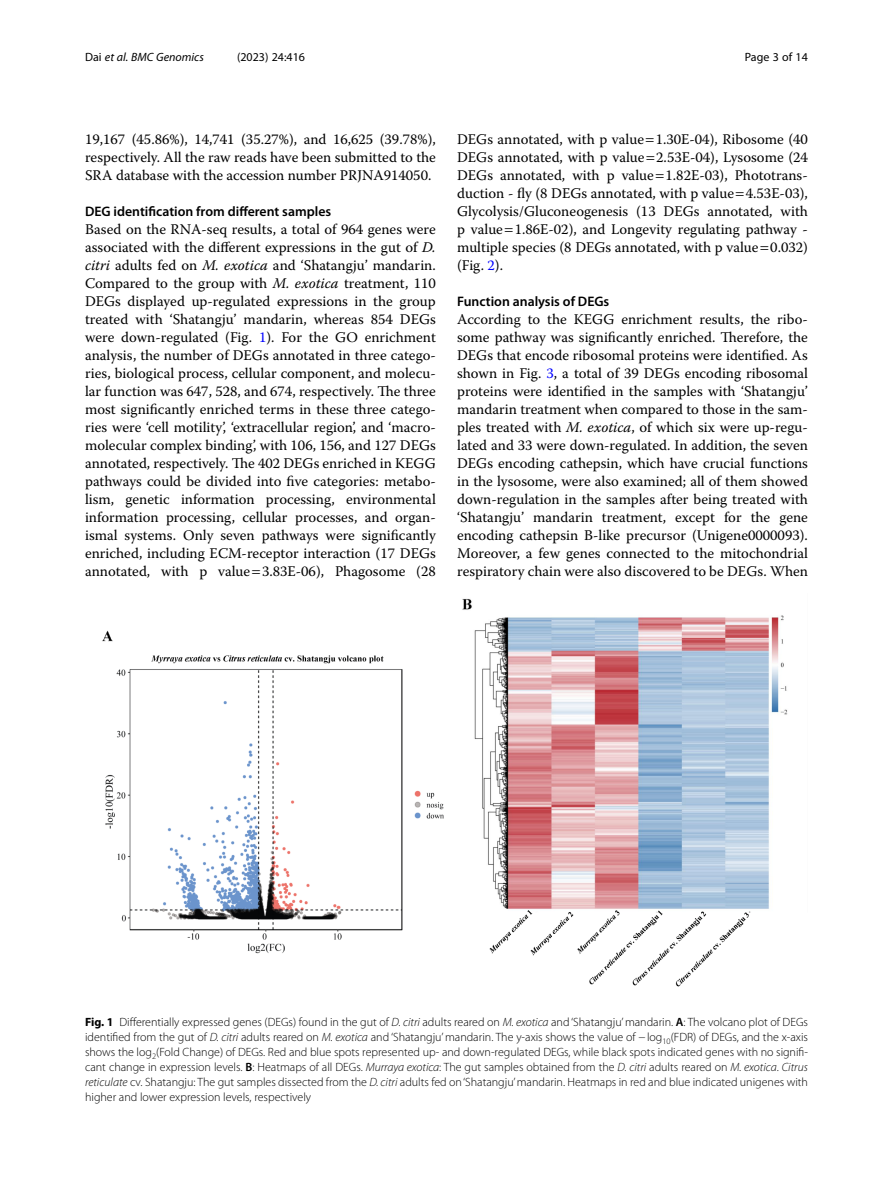
<style>
.page{position:relative;width:893px;height:1191px;background:#fff}
.page>*{position:absolute;margin:0;border:0;box-sizing:border-box;transform-origin:0 0}
.Body_Text{font:14.7px/18px "Warnock Pro";color:#000;text-align:justify}
.Head_2{font:600 13.8px "Myriad Pro";color:#000}
.Figure_Caption{font:300 12px/15px "Myriad Pro";color:#000;text-align:justify}
.t1{font:12px "Myriad Pro";color:#000}
.t2{font:italic 12px "Myriad Pro";color:#000}
.s1{font-style:normal}
.s2{font-style:italic}
.s3{color:#00f}
.s4{font-weight:700}
.s5{font-weight:600}
</style>
<div class="page">
<img style="left:102px;top:598px;width:686px;height:389px">
<p class="t2" style="left:85px;top:50px;width:120px"><span class="s1">Dai</span> et al. BMC Genomics</p>
<p class="t1" style="left:237px;top:50px;width:70px">(2023) 24:416</p>
<p class="t1" style="left:745px;top:50px;width:65px">Page 3 of 14</p>
<p class="Body_Text" style="left:85px;top:130px;width:352px">19,167 (45.86%), 14,741 (35.27%), and 16,625 (39.78%), respectively. All the raw reads have been submitted to the SRA database with the accession number PRJNA914050.</p>
<p class="Head_2" style="left:85px;top:203px;width:248px">DEG identification from different samples</p>
<p class="Body_Text" style="left:85px;top:220px;width:352px">Based on the RNA-seq results, a total of 964 genes were associated with the different expressions in the gut of <span class="s2">D. citri</span> adults fed on <span class="s2">M. exotica</span> and ‘Shatangju’ mandarin.<br>Compared to the group with <span class="s2">M. exotica</span> treatment, 110<br>DEGs displayed up-regulated expressions in the group treated with ‘Shatangju’ mandarin, whereas 854 DEGs were down-regulated (Fig. <span class="s3">1</span>). For the GO enrichment analysis, the number of DEGs annotated in three catego&shy;ries, biological process, cellular component, and molecu&shy;lar function was 647, 528, and 674, respectively. The three most significantly enriched terms in these three catego&shy;ries were ‘cell motility’, ‘extracellular region’, and ‘macro&shy;molecular complex binding’, with 106, 156, and 127 DEGs annotated, respectively. The 402 DEGs enriched in KEGG pathways could be divided into five categories: metabo&shy;lism, genetic information processing, environmental information processing, cellular processes, and organ&shy;ismal systems. Only seven pathways were significantly enriched, including ECM-receptor interaction (17 DEGs annotated, with p value 3.83E-06), Phagosome (28</p>
<p class="Body_Text" style="left:457px;top:130px;width:352px">DEGs annotated, with p value 1.30E-04), Ribosome (40<br>DEGs annotated, with p value 2.53E-04), Lysosome (24<br>DEGs annotated, with p value 1.82E-03), Phototrans&shy;duction - fly (8 DEGs annotated, with p value 4.53E-03), Glycolysis/Gluconeogenesis (13 DEGs annotated, with p value 1.86E-02), and Longevity regulating pathway - multiple species (8 DEGs annotated, with p value 0.032) (Fig. <span class="s3">2</span>).</p>
<p class="Head_2" style="left:457px;top:293px;width:154px">Function analysis of DEGs</p>
<p class="Body_Text" style="left:457px;top:310px;width:352px">According to the KEGG enrichment results, the ribo&shy;some pathway was significantly enriched. Therefore, the DEGs that encode ribosomal proteins were identified. As shown in Fig. <span class="s3">3</span>, a total of 39 DEGs encoding ribosomal proteins were identified in the samples with ‘Shatangju’ mandarin treatment when compared to those in the sam&shy;ples treated with <span class="s2">M. exotica</span>, of which six were up-regu&shy;lated and 33 were down-regulated. In addition, the seven DEGs encoding cathepsin, which have crucial functions in the lysosome, were also examined; all of them showed down-regulation in the samples after being treated with ‘Shatangju’ mandarin treatment, except for the gene encoding cathepsin B-like precursor (Unigene0000093).<br>Moreover, a few genes connected to the mitochondrial respiratory chain were also discovered to be DEGs. When</p>
<p class="Figure_Caption" style="left:85px;top:1014px;width:724px"><span class="s4">Fig. 1</span> Differentially expressed genes (DEGs) found in the gut of <span class="s2">D. citri</span> adults reared on <span class="s2">M. exotica</span> and ‘Shatangju’ mandarin. <span class="s5">A</span>: The volcano plot of DEGs identified from the gut of <span class="s2">D. citri</span> adults reared on <span class="s2">M. exotica</span> and ‘Shatangju’ mandarin. The y-axis shows the value of −log<sub>10</sub>(FDR) of DEGs, and the x-axis shows the log<sub>2</sub>(Fold Change) of DEGs. Red and blue spots represented up- and down-regulated DEGs, while black spots indicated genes with no signifi&shy;cant change in expression levels. <span class="s5">B</span>: Heatmaps of all DEGs. <span class="s2">Murraya exotica</span>: The gut samples obtained from the <span class="s2">D. citri</span> adults reared on <span class="s2">M. exotica</span>. <span class="s2">Citrus reticulate</span> cv. Shatangju: The gut samples dissected from the <span class="s2">D. citri</span> adults fed on ‘Shatangju’ mandarin. Heatmaps in red and blue indicated unigenes with higher and lower expression levels, respectively</p>
</div>
